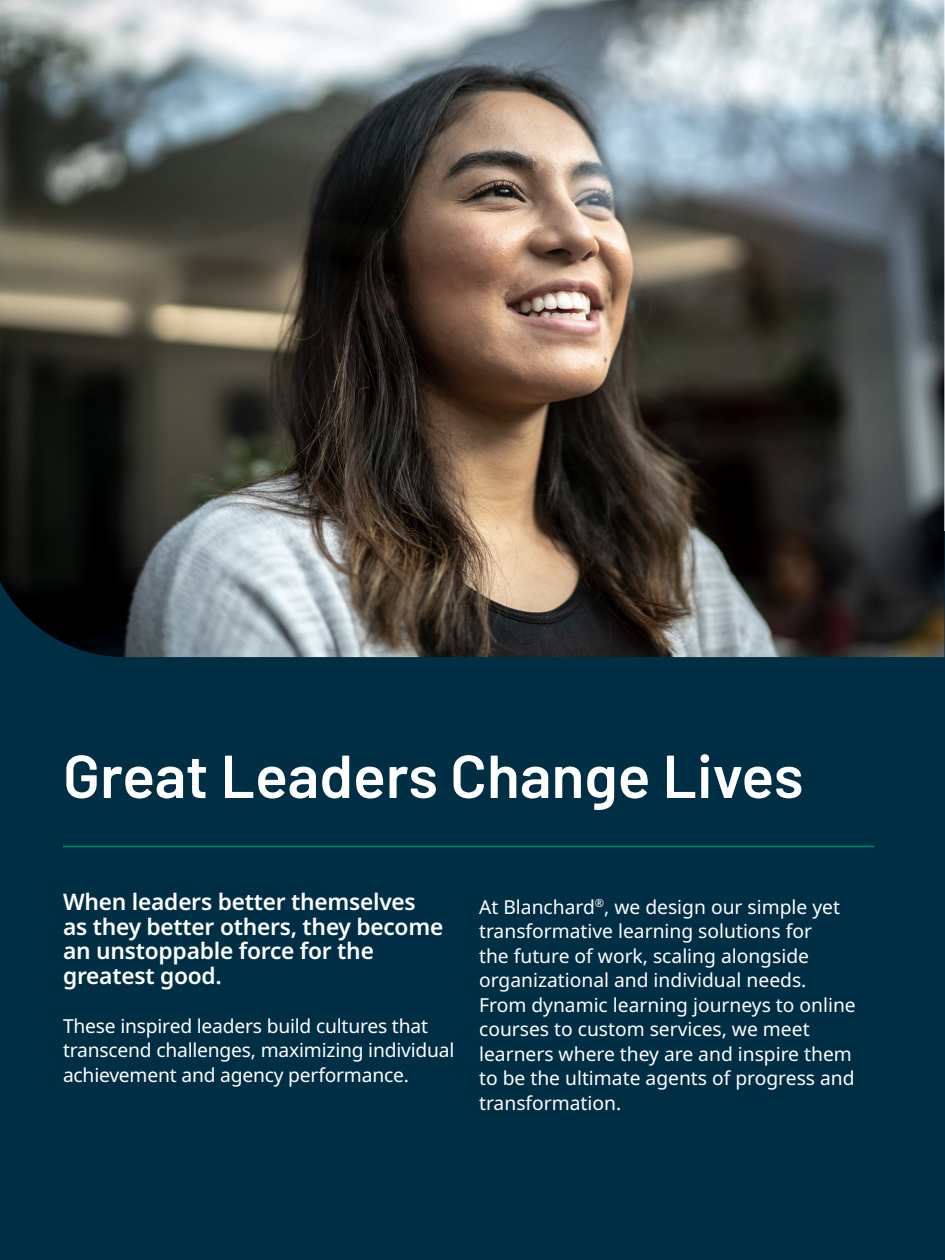
<style>
.page{position:relative;width:945px;height:1260px;background:#fff}
.page>*{position:absolute;margin:0;border:0;box-sizing:border-box;transform-origin:0 0}
.Authors{font:600 60.55px "Barlow";color:#fff}
.Authors-2{font:600 22.75px/24.5px "Noto Sans";letter-spacing:-.01em;color:#fff}
.Authors-3{font:19.25px/24.5px "Noto Sans";color:#fff}
</style>
<div class="page">
<div style="left:0;top:532px;width:945px;height:728px;background:#002f45"></div>
<hr style="left:63px;top:846px;width:811px;height:1px;background:#00825e">
<img style="left:0;top:0;width:944px;height:657px">
<p class="Authors" style="left:63px;top:732px;width:742px">Great Leaders Change Lives</p>
<p class="Authors-2" style="left:63px;top:890px;width:382px">When leaders better themselves as they better others, they become an unstoppable force for the greatest good.</p>
<p class="Authors-3" style="left:63px;top:1014px;width:393px">These inspired leaders build cultures that transcend challenges, maximizing individual achievement and agency performance.</p>
<p class="Authors-3" style="left:479px;top:895px;width:378px">At Blanchard<sup>®</sup>, we design our simple yet transformative learning solutions for<br>the future of work, scaling alongside organizational and individual needs.<br>From dynamic learning journeys to online courses to custom services, we meet learners where they are and inspire them to be the ultimate agents of progress and transformation.</p>
</div>
